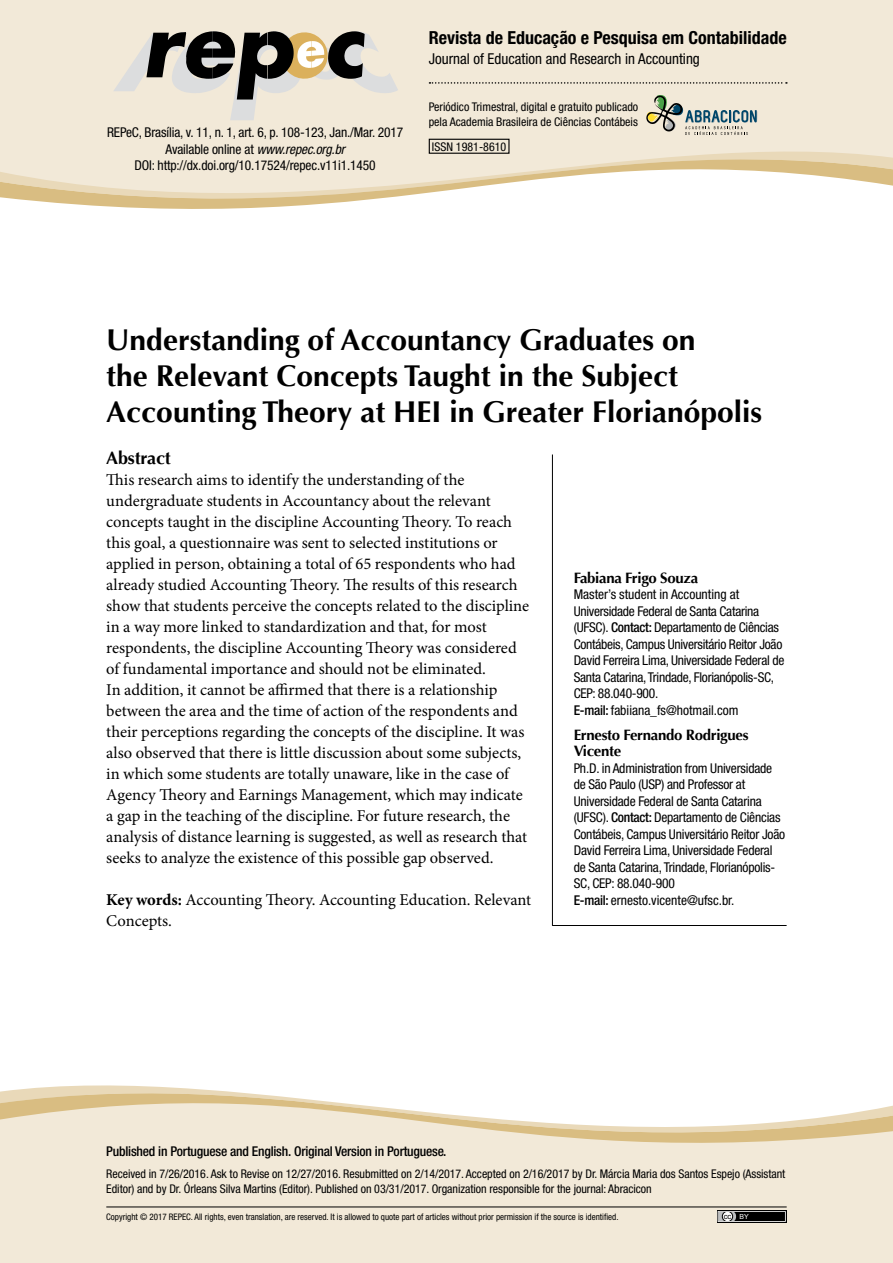
<style>
.page{position:relative;width:893px;height:1263px;background:#fff}
.page>*{position:absolute;margin:0;border:0;box-sizing:border-box;transform-origin:0 0}
.t1{font:700 30px/36px "Optima";color:#000}
.t2{font:700 condensed 18px "Helvetica Neue LT Std";color:#000}
.t3{font:700 18px "Optima";letter-spacing:-.01em;color:#000}
.t4{font:16.5px/21px "Minion Pro";color:#000}
.t5{font:700 15px/16.5px "Optima";letter-spacing:-.02em;color:#000}
.t6{font:condensed 15px "Helvetica Neue LT Std";color:#000}
.t7{font:condensed 13.5px/16.5px "Helvetica Neue LT Std";letter-spacing:-.015em;color:#000}
.t8{font:500 condensed 13.5px "Helvetica Neue LT Std";letter-spacing:-.015em;color:#000}
.t9{font:condensed 12px/15px "Helvetica Neue LT Std";letter-spacing:-.005em;color:#000}
.t10{font:condensed 9px "Helvetica Neue LT Std";color:#000}
.t11{font:7.5px "Arial";color:#000}
.s1{font-style:italic}
.s2{font-weight:700}
.s3{font-weight:500}
.s4{font-size:7.05px;color:#fff}
</style>
<div class="page">
<div style="left:0;top:1179px;width:893px;height:84px;background:#f2e9d8"></div>
<svg style="left:0;top:1085px;width:893px;height:94px;fill:#f2e9d8"></svg>
<hr style="left:106px;top:1206px;width:681px;height:1px;background:#000">
<div style="left:717px;top:1210px;width:70px;height:13px;background:#000"></div>
<svg style="left:718px;top:1211px;width:68px;height:11px"></svg>
<div style="left:0;top:0;width:893px;height:125px;background:#f2e9d8"></div>
<svg style="left:0;top:127px;width:893px;height:82px;fill:#f2e9d8"></svg>
<svg style="left:113px;top:30px;width:285px;height:90px;background:#b7b1a5"></svg>
<div style="left:429px;top:139px;width:80px;height:15px;border:1px solid #000"></div>
<svg style="left:644px;top:92px;width:114px;height:43px;background:#c3c4b7"></svg>
<svg style="left:429px;top:82px;width:358px;height:2px"></svg>
<hr style="left:552px;top:454px;width:1px;height:471px;background:#000">
<hr style="left:552px;top:925px;width:234px;height:1px;background:#000">
<p class="t7" style="left:107px;top:124px;width:298px;text-align:center">REPeC, Brasília, v. 11, n. 1, art. 6, p. 108-123, Jan./Mar. 2017<br>Available online at <span class="s1">www.repec.org.br<br></span>DOI: http://dx.doi.org/10.17524/repec.v11i1.1450</p>
<p class="t2" style="left:429px;top:27px;width:359px">Revista de Educação e Pesquisa em Contabilidade</p>
<p class="t6" style="left:429px;top:50px;width:273px">Journal of Education and Research in Accounting</p>
<p class="t9" style="left:429px;top:99px;width:211px">Periódico Trimestral, digital e gratuito publicado pela Academia Brasileira de Ciências Contábeis</p>
<p class="t9" style="left:432px;top:139px;width:76px">ISSN 1981-8610</p>
<h1 class="t1" style="left:106px;top:322px;width:657px">Understanding of Accountancy Graduates on<br>the Relevant Concepts Taught in the Subject<br>Accounting Theory at HEI in Greater Florianópolis</h1>
<p class="t3" style="left:106px;top:447px;width:66px">Abstract</p>
<p class="t4" style="left:106px;top:469px;width:424px">This research aims to identify the understanding of the undergraduate students in Accountancy about the relevant concepts taught in the discipline Accounting Theory. To reach this goal, a questionnaire was sent to selected institutions or applied in person, obtaining a total of 65 respondents who had already studied Accounting Theory. The results of this research show that students perceive the concepts related to the discipline in a way more linked to standardization and that, for most respondents, the discipline Accounting Theory was considered of fundamental importance and should not be eliminated.<br>In addition, it cannot be affirmed that there is a relationship between the area and the time of action of the respondents and their perceptions regarding the concepts of the discipline. It was also observed that there is little discussion about some subjects, in which some students are totally unaware, like in the case of Agency Theory and Earnings Management, which may indicate a gap in the teaching of the discipline. For future research, the analysis of distance learning is suggested, as well as research that seeks to analyze the existence of this possible gap observed.</p>
<p class="t4" style="left:106px;top:889px;width:426px"><span class="s2">Key words:</span> Accounting Theory. Accounting Education. Relevant<br>Concepts.</p>
<p class="t5" style="left:574px;top:570px;width:126px">Fabiana Frigo Souza</p>
<p class="t7" style="left:574px;top:586px;width:212px">Master’s student in Accounting at Universidade Federal de Santa Catarina (UFSC). <span class="s3">Contact:</span> Departamento de Ciências Contábeis, Campus Universitário Reitor João David Ferreira Lima, Universidade Federal de Santa Catarina, Trindade, Florianópolis-SC, CEP: 88.040-900.<br><span class="s3">E-mail:</span> fabiiana_fs@hotmail.com</p>
<p class="t5" style="left:574px;top:727px;width:176px">Ernesto Fernando Rodrigues<br>Vicente</p>
<p class="t7" style="left:574px;top:760px;width:213px">Ph.D. in Administration from Universidade de São Paulo (USP) and Professor at Universidade Federal de Santa Catarina (UFSC). <span class="s3">Contact:</span> Departamento de Ciências Contábeis, Campus Universitário Reitor João David Ferreira Lima, Universidade Federal de Santa Catarina, Trindade, Florianópolis-SC, CEP: 88.040-900<br><span class="s3">E-mail:</span> ernesto.vicente@ufsc.br.</p>
<p class="t8" style="left:106px;top:1143px;width:342px">Published in Portuguese and English. Original Version in Portuguese.</p>
<p class="t9" style="left:106px;top:1166px;width:680px">Received in 7/26/2016. Ask to Revise on 12/27/2016. Resubmitted on 2/14/2017. Accepted on 2/16/2017 by Dr. Márcia Maria dos Santos Espejo (Assistant<br>Editor) and by Dr. Órleans Silva Martins (Editor). Published on 03/31/2017. Organization responsible for the journal: Abracicon</p>
<p class="t10" style="left:106px;top:1212px;width:514px">Copyright © 2017 REPEC. All rights, even translation, are reserved. It is allowed to quote part of articles without prior permission if the source is identified.</p>
<p class="t11" style="left:724px;top:1211px;width:27px">cc <span class="s4">BY</span></p>
</div>
